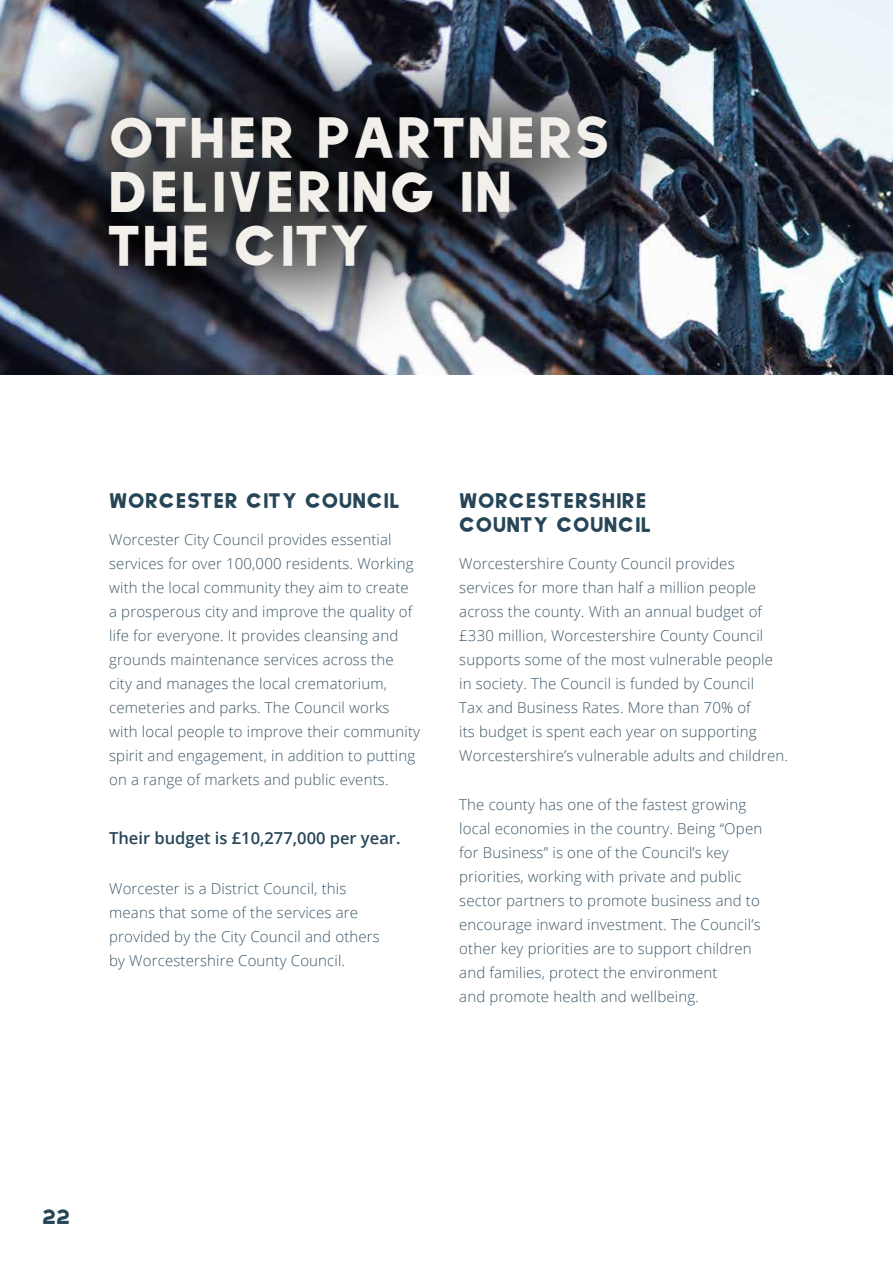
<style>
.page{position:relative;width:893px;height:1263px;background:#fff}
.page>*{position:absolute;margin:0;border:0;box-sizing:border-box;transform-origin:0 0}
.t1{font:45px/54px "Daughter";letter-spacing:.05em;color:#f3f0eb}
.t2{font:16.5px/24px "Daughter";letter-spacing:.05em;color:#264557}
.t3{font:600 16.5px "Open Sans";color:#264557}
.t4{font:300 15px/24px "Open Sans";letter-spacing:.01em;color:#3c5768}
</style>
<div class="page">
<img style="left:0;top:0;width:893px;height:375px">
<div style="left:18px;top:25px;width:679px;height:333px;background:#000;opacity:.75"></div>
<h1 class="t1" style="left:109px;top:112px;width:502px">OTHER PARTNERS<br>DELIVERING IN<br>THE CITY</h1>
<p class="t2" style="left:109px;top:489px;width:292px">WORCESTER CITY COUNCIL</p>
<p class="t4" style="left:109px;top:527px;width:312px">Worcester City Council provides essential services for over 100,000 residents. Working with the local community they aim to create a prosperous city and improve the quality of life for everyone. It provides cleansing and grounds maintenance services across the city and manages the local crematorium, cemeteries and parks. The Council works with local people to improve their community spirit and engagement, in addition to putting on a range of markets and public events.</p>
<p class="t3" style="left:109px;top:827px;width:293px">Their budget is £10,277,000 per year.</p>
<p class="t4" style="left:109px;top:876px;width:272px">Worcester is a District Council, this means that some of the services are provided by the City Council and others by Worcestershire County Council.</p>
<p class="t2" style="left:459px;top:489px;width:193px">WORCESTERSHIRE<br>COUNTY COUNCIL</p>
<p class="t4" style="left:459px;top:551px;width:330px">Worcestershire County Council provides services for more than half a million people across the county. With an annual budget of £330 million, Worcestershire County Council supports some of the most vulnerable people in society. The Council is funded by Council<br>Tax and Business Rates. More than 70% of<br>its budget is spent each year on supporting Worcestershire’s vulnerable adults and children.</p>
<p class="t4" style="left:459px;top:792px;width:304px">The county has one of the fastest growing local economies in the country. Being “Open for Business” is one of the Council’s key priorities, working with private and public sector partners to promote business and to encourage inward investment. The Council’s other key priorities are to support children and families, protect the environment<br>and promote health and wellbeing.</p>
<p class="t2" style="left:43px;top:1205px;width:29px">22</p>
</div>
